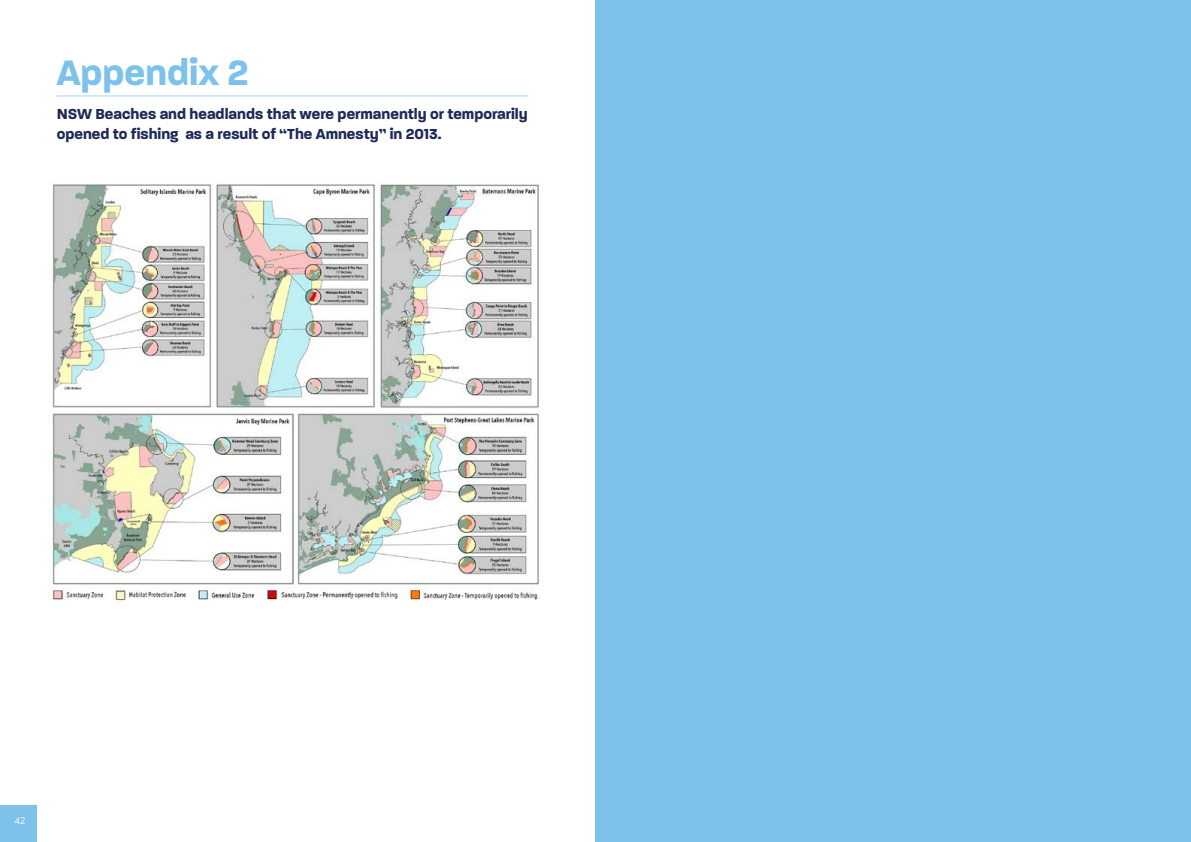
<style>
.page{position:relative;width:1191px;height:842px;background:#fff}
.page>*{position:absolute;margin:0;border:0;box-sizing:border-box;transform-origin:0 0}
.t1{font:700 38.2px "Paralucent";color:#7dc2eb}
.SUB_HEADER{font:700 15.7px/19.7px "Paralucent";color:#1e2a58}
.BODY{font:300 10.5px "Sofia Pro";color:#fff}
</style>
<div class="page">
<hr style="left:57px;top:95px;width:471px;height:2px;background:#b1d7f2">
<img style="left:52px;top:184px;width:487px;height:420px">
<div style="left:595px;top:0;width:596px;height:842px;background:#7dc2eb"></div>
<div style="left:0;top:805px;width:37px;height:37px;background:#7dc2eb"></div>
<p class="t1" style="left:57px;top:50px;width:193px">Appendix 2</p>
<p class="SUB_HEADER" style="left:57px;top:104px;width:472px">NSW Beaches and headlands that were permanently or temporarily opened to fishing as a result of “The Amnesty” in 2013.</p>
<p class="BODY" style="left:14px;top:813px;width:13px">42</p>
</div>
